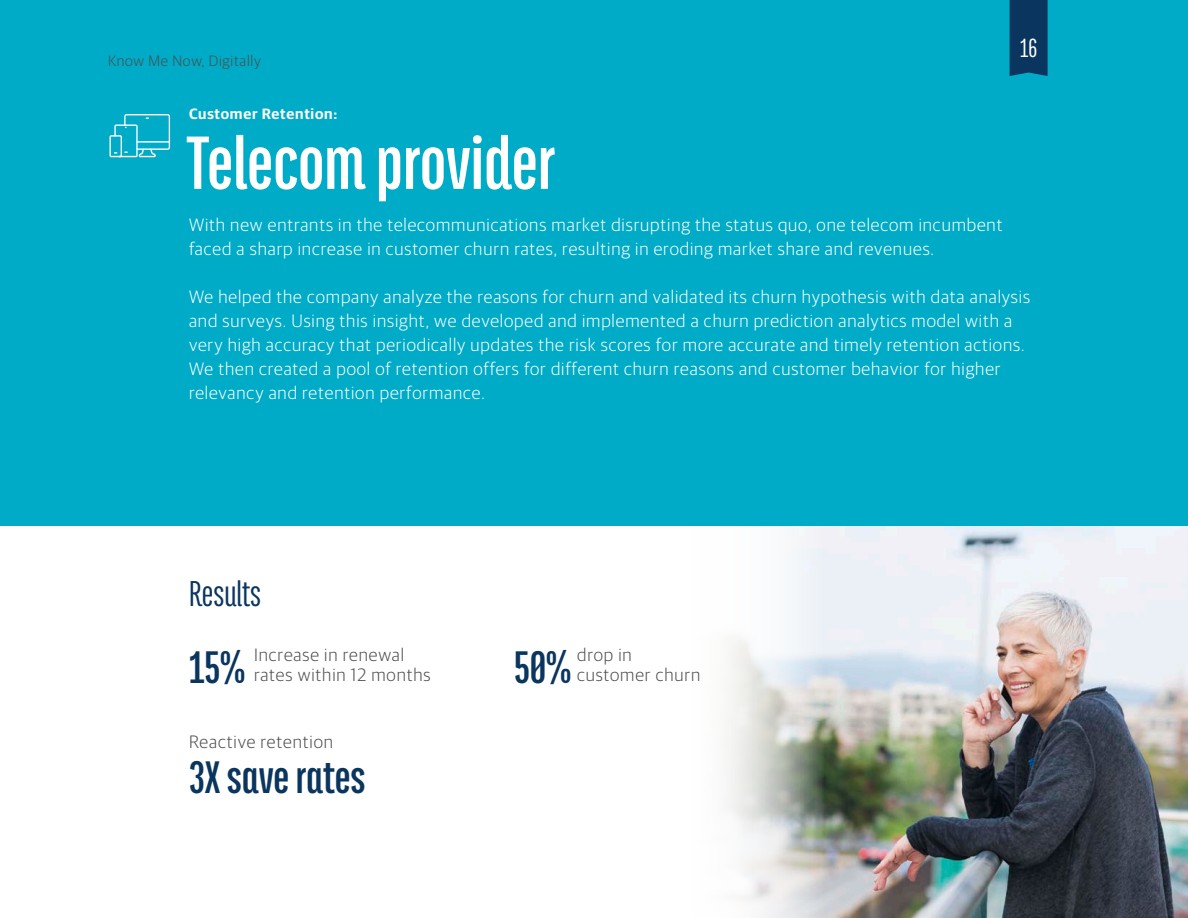
<style>
.page{position:relative;width:1188px;height:918px;background:#fff}
.page>*{position:absolute;margin:0;border:0;box-sizing:border-box;transform-origin:0 0}
.t1{font:700 81.75px "Titular Alt";color:#fff}
.t2{font:700 49.5px "Titular Alt";color:#0a355e}
.t3{font:39px "Titular Alt";color:#0a355e}
.t4{font:28.5px "Titular Alt";color:#fff}
.t5{font:300 18px/24px "Guardian Sans";letter-spacing:.05em;color:#fff}
.t6{font:300 18px/19.5px "Guardian Sans";letter-spacing:.05em;color:#4d4d4d}
.t7{font:300 15px "Guardian Sans";letter-spacing:.05em;color:#4d4d4d}
.t8{font:600 15px "Guardian Sans";letter-spacing:.05em;color:#fff}
</style>
<div class="page">
<img style="left:824px;top:526px;width:364px;height:392px">
<svg style="left:726px;top:526px;width:98px;height:392px"></svg>
<div style="left:0;top:0;width:1188px;height:526px;background:#00abc7"></div>
<svg style="left:110px;top:114px;width:60px;height:43px"></svg>
<div style="left:1010px;top:0;width:38px;height:76px;background:#0a355e"></div>
<p class="t7" style="left:108px;top:50px;width:154px">Know Me Now, Digitally</p>
<p class="t8" style="left:189px;top:103px;width:150px">Customer Retention:</p>
<p class="t1" style="left:186px;top:122px;width:371px">Telecom provider</p>
<p class="t4" style="left:1020px;top:34px;width:19px">16</p>
<p class="t5" style="left:189px;top:212px;width:815px">With new entrants in the telecommunications market disrupting the status quo, one telecom incumbent faced a sharp increase in customer churn rates, resulting in eroding market share and revenues.</p>
<p class="t5" style="left:189px;top:284px;width:843px">We helped the company analyze the reasons for churn and validated its churn hypothesis with data analysis and surveys. Using this insight, we developed and implemented a churn prediction analytics model with a very high accuracy that periodically updates the risk scores for more accurate and timely retention actions.<br>We then created a pool of retention offers for different churn reasons and customer behavior for higher relevancy and retention performance.</p>
<p class="t3" style="left:189px;top:575px;width:74px">Results</p>
<p class="t2" style="left:189px;top:642px;width:58px">15%</p>
<p class="t6" style="left:254px;top:644px;width:178px">Increase in renewal rates within 12 months</p>
<p class="t6" style="left:189px;top:731px;width:146px">Reactive retention</p>
<p class="t2" style="left:189px;top:753px;width:178px">3X save rates</p>
<p class="t6" style="left:577px;top:644px;width:56px">drop in</p>
<p class="t2" style="left:514px;top:642px;width:59px">50%</p>
<p class="t6" style="left:577px;top:664px;width:125px">customer churn</p>
</div>
